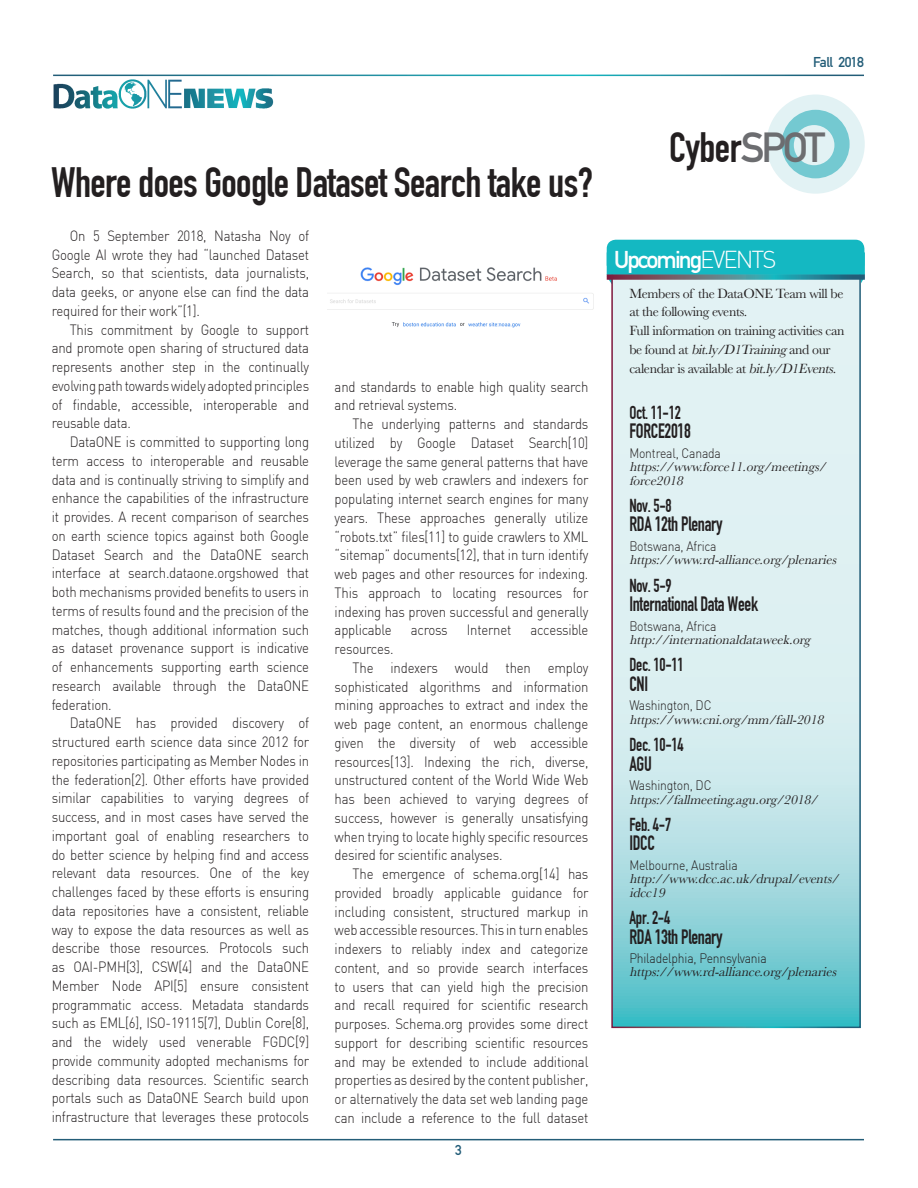
<style>
.page{position:relative;width:918px;height:1188px;background:#fff}
.page>*{position:absolute;margin:0;border:0;box-sizing:border-box;transform-origin:0 0}
.Head_2{font:41.4px "DIN Engschrift";letter-spacing:-.015em;color:#231f20}
.Box_Head{font:700 24px "DIN Alternate";letter-spacing:-.08em;color:#fff}
.Date{font:20.4px "DIN Engschrift";letter-spacing:-.015em;color:#231f20;scale:.9 1}
.Date-2{font:18.3px "DIN Engschrift";letter-spacing:-.015em;color:#231f20;scale:.9 1}
.t1{font:300 14.7px/18.8px "DIN";letter-spacing:-.015em;color:#231f20;text-align:justify;scale:.9 1}
.t2{font:700 14.1px "DIN Alternate";letter-spacing:-.035em;color:#235d78}
.Intro_no_bold{font:13.8px/18.8px "Baskerville";letter-spacing:-.025em;color:#231f20}
.Date-3{font:italic 13.5px/13.4px "Baskerville";letter-spacing:-.005em;color:#231f20}
.s1{font-family:"DIN Alternate";font-weight:700;color:#6c6d70}
.s2{font-family:"DIN";font-weight:300}
.s3{font-style:italic}
.s4{font-family:"DIN";font-weight:300;font-style:normal}
</style>
<div class="page">
<hr style="left:53px;top:1139px;width:811px;height:1px;background:#235d78">
<img style="left:53px;top:79px;width:220px;height:30px">
<div style="left:766px;top:95px;width:99px;height:99px;background:#e2f2f4;border-radius:50%"></div>
<div style="left:782px;top:110px;width:68px;height:68px;background:#74c9d1;border-radius:50%"></div>
<div style="left:794px;top:125px;width:40px;height:40px;background:#e2f2f4;border-radius:50%"></div>
<img style="left:327px;top:267px;width:267px;height:61px">
<div style="left:607px;top:240px;width:257px;height:12px;background:#14b8c2"></div>
<svg style="left:614px;top:280px;width:244px;height:745px;background:#c5e7ea"></svg>
<div style="left:611px;top:255px;width:250px;height:773px;border:2px solid #fff"></div>
<div style="left:607px;top:252px;width:258px;height:23px;background:#14b8c2"></div>
<svg style="left:607px;top:274px;width:258px;height:6px;background:#507e8c"></svg>
<p class="t2" style="left:813px;top:51px;width:52px">Fall 2018</p>
<p class="Head_2" style="left:51px;top:159px;width:544px">Where does Google Dataset Search take us?</p>
<p class="t1" style="left:52px;top:226px;width:288px;text-indent:18px">On 5 September 2018, Natasha Noy of Google AI wrote they had “launched Dataset Search, so that scientists, data journalists, data geeks, or anyone else can find the data required for their work”[1].</p>
<p class="t1" style="left:52px;top:320px;width:288px;text-indent:18px">This commitment by Google to support and promote open sharing of structured data represents another step in the continually evolving path towards widely adopted principles of findable, accessible, interoperable and reusable data.</p>
<p class="t1" style="left:52px;top:432px;width:288px;text-indent:18px">DataONE is committed to supporting long term access to interoperable and reusable data and is continually striving to simplify and enhance the capabilities of the infrastructure it provides. A recent comparison of searches on earth science topics against both Google Dataset Search and the DataONE search interface at search.dataone.orgshowed that both mechanisms provided benefits to users in terms of results found and the precision of the matches, though additional information such as dataset provenance support is indicative of enhancements supporting earth science research available through the DataONE federation.</p>
<p class="t1" style="left:52px;top:714px;width:288px;text-indent:18px">DataONE has provided discovery of structured earth science data since 2012 for repositories participating as Member Nodes in the federation[2]. Other efforts have provided similar capabilities to varying degrees of success, and in most cases have served the important goal of enabling researchers to do better science by helping find and access relevant data resources. One of the key challenges faced by these efforts is ensuring data repositories have a consistent, reliable way to expose the data resources as well as describe those resources. Protocols such as OAI-PMH[3], CSW[4] and the DataONE Member Node API[5] ensure consistent programmatic access. Metadata standards such as EML[6], ISO-19115[7], Dublin Core[8], and the widely used venerable FGDC[9] provide community adopted mechanisms for describing data resources. Scientific search portals such as DataONE Search build upon infrastructure that leverages these protocols</p>
<p class="t1" style="left:335px;top:377px;width:283px">and standards to enable high quality search and retrieval systems.</p>
<p class="t1" style="left:335px;top:414px;width:284px;text-indent:18px">The underlying patterns and standards utilized by Google Dataset Search[10] leverage the same general patterns that have been used by web crawlers and indexers for populating internet search engines for many years. These approaches generally utilize “robots.txt” files[11] to guide crawlers to XML “sitemap” documents[12], that in turn identify web pages and other resources for indexing.<br>This approach to locating resources for indexing has proven successful and generally applicable</p>
<p class="t1" style="left:411px;top:621px;width:43px">across</p>
<p class="t1" style="left:467px;top:621px;width:51px">Internet</p>
<p class="t1" style="left:530px;top:621px;width:66px">accessible</p>
<p class="t1" style="left:335px;top:639px;width:67px">resources.</p>
<p class="t1" style="left:335px;top:658px;width:284px;text-indent:18px">The indexers would then employ sophisticated algorithms and information mining approaches to extract and index the web page content, an enormous challenge given the diversity of web accessible resources[13]. Indexing the rich, diverse, unstructured content of the World Wide Web has been achieved to varying degrees of success, however is generally unsatisfying when trying to locate highly specific resources desired for scientific analyses.</p>
<p class="t1" style="left:335px;top:864px;width:284px;text-indent:18px">The emergence of schema.org[14] has provided broadly applicable guidance for including consistent, structured markup in web accessible resources. This in turn enables indexers to reliably index and categorize content, and so provide search interfaces to users that can yield high the precision and recall required for scientific research purposes. Schema.org provides some direct support for describing scientific resources and may be extended to include additional properties as desired by the content publisher, or alternatively the data set web landing page can include a reference to the full dataset</p>
<p class="t2" style="left:455px;top:1140px;width:8px">3</p>
<p class="Head_2" style="left:669px;top:123px;width:158px">Cyber<span class="s1">SPOT</span></p>
<p class="Box_Head" style="left:614px;top:242px;width:164px">Upcoming<span class="s2">EVENTS</span></p>
<p class="Intro_no_bold" style="left:629px;top:284px;width:217px">Members of the DataONE Team will be at the following events.<br>Full information on training activities can b e fo u n d a t <span class="s3">bit.ly/D1Training</span>a n d o u r calendar is available at <span class="s3">bit.ly/D1Events</span>.</p>
<p class="Date-2" style="left:629px;top:402px;width:59px">Oct. 11-12</p>
<p class="Date" style="left:629px;top:419px;width:70px">FORCE2018</p>
<p class="Date-3" style="left:629px;top:447px;width:202px"><span class="s4">Montreal, Canada </span>https://www.force11.org/meetings/ force2018</p>
<p class="Date-2" style="left:629px;top:495px;width:49px">Nov. 5-8</p>
<p class="Date" style="left:629px;top:512px;width:105px">RDA 12th Plenary</p>
<p class="Date-3" style="left:629px;top:540px;width:212px"><span class="s4">Botswana, Africa </span>https://www.rd-alliance.org/plenaries</p>
<p class="Date-2" style="left:629px;top:575px;width:49px">Nov. 5-9</p>
<p class="Date" style="left:629px;top:592px;width:145px">International Data Week</p>
<p class="Date-3" style="left:629px;top:620px;width:186px"><span class="s4">Botswana, Africa </span>http://internationaldataweek.org</p>
<p class="Date-2" style="left:629px;top:654px;width:62px">Dec. 10-11</p>
<p class="Date" style="left:629px;top:672px;width:22px">CNI</p>
<p class="Date-3" style="left:629px;top:699px;width:199px"><span class="s4">Washington, DC </span>https://www.cni.org/mm/fall-2018</p>
<p class="Date-2" style="left:629px;top:734px;width:62px">Dec. 10-14</p>
<p class="Date" style="left:629px;top:752px;width:26px">AGU</p>
<p class="Date-3" style="left:629px;top:779px;width:194px"><span class="s4">Washington, DC </span>https://fallmeeting.agu.org/2018/</p>
<p class="Date-2" style="left:629px;top:814px;width:48px">Feb. 4-7</p>
<p class="Date" style="left:629px;top:831px;width:30px">IDCC</p>
<p class="Date-3" style="left:629px;top:859px;width:214px"><span class="s4">Melbourne, Australia </span>http://www.dcc.ac.uk/drupal/events/ idcc19</p>
<p class="Date-2" style="left:629px;top:907px;width:47px">Apr. 2-4</p>
<p class="Date" style="left:629px;top:924px;width:105px">RDA 13th Plenary</p>
<p class="Date-3" style="left:629px;top:952px;width:212px"><span class="s4">Philadelphia, Pennsylvania </span>https://www.rd-alliance.org/plenaries</p>
</div>
